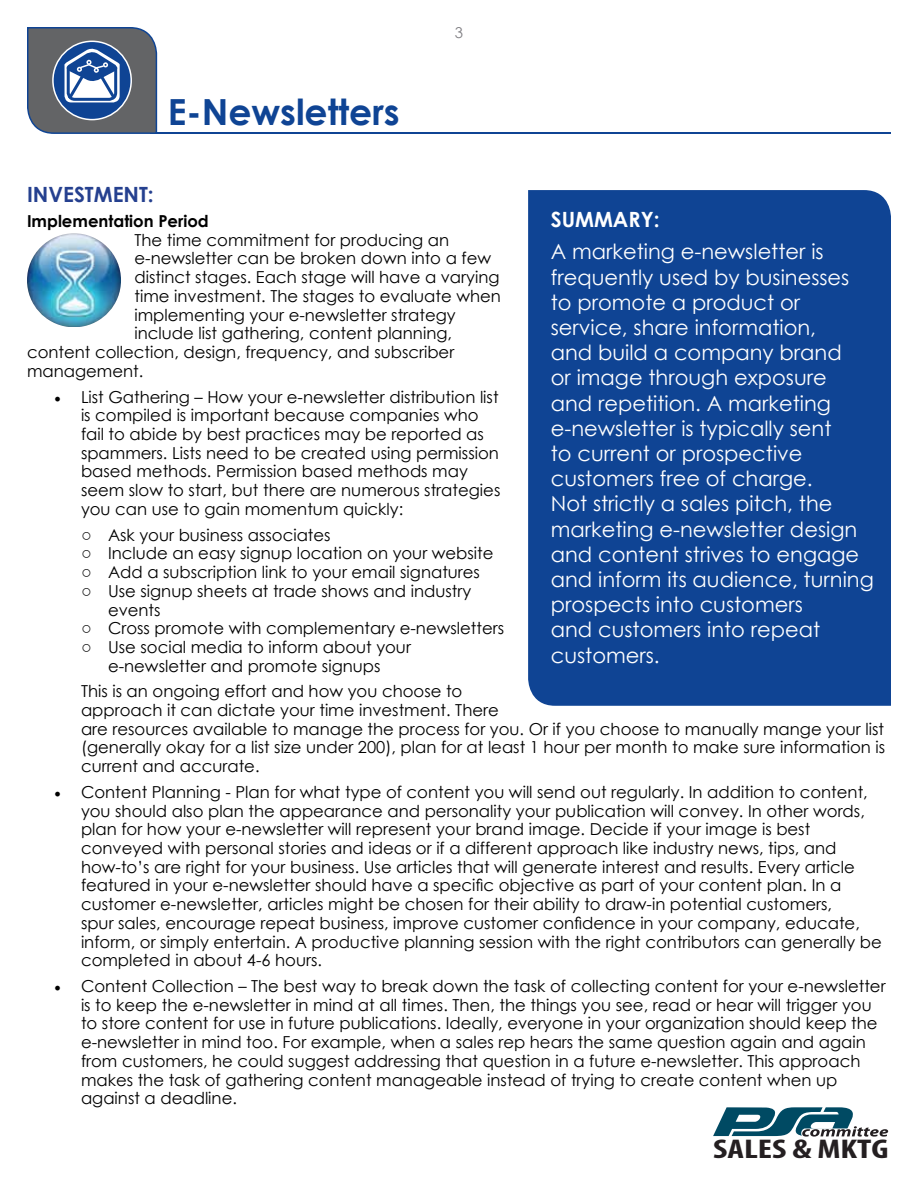
<style>
.page{position:relative;width:918px;height:1188px;background:#fff}
.page>*{position:absolute;margin:0;border:0;box-sizing:border-box;transform-origin:0 0}
.t1{font:700 36px "Century Gothic";color:#0f4494}
.t2{font:700 condensed 27.15px "Myriad Pro";color:#241f21;scale:1.34 1}
.t3{font:21px/25.2px "Century Gothic";color:#fff}
.t4{font:700 21px "Century Gothic";color:#25408f}
.t5{font:700 21px "Century Gothic";color:#fff}
.t6{font:16.5px/18.8px "Century Gothic";color:#000}
.t7{font:700 16.5px "Century Gothic";color:#000}
.t8{font:15px "Century Gothic";color:#807f83}
.s1{font-family:"Minion Pro";font-size:18px}
.s2{font-size:18px}
</style>
<div class="page">
<svg style="left:713px;top:1107px;width:175px;height:30px"></svg>
<hr style="left:150px;top:132px;width:741px;height:2px;background:#0f4494">
<svg style="left:27px;top:27px;width:131px;height:107px;background:#627289"></svg>
<div style="left:528px;top:190px;width:363px;height:516px;background:#0f4494"></div>
<img style="left:27px;top:233px;width:94px;height:94px">
<h1 class="t1" style="left:168px;top:84px;width:233px">E-Newsletters</h1>
<p class="t8" style="left:455px;top:22px;width:10px">3</p>
<p class="t4" style="left:27px;top:178px;width:128px">INVESTMENT:</p>
<p class="t7" style="left:27px;top:208px;width:183px">Implementation Period</p>
<p class="t6" style="left:135px;top:230px;width:316px">The time commitment for producing an</p>
<p class="t6" style="left:135px;top:249px;width:358px">e-newsletter can be broken down into a few</p>
<p class="t6" style="left:135px;top:268px;width:367px">distinct stages. Each stage will have a varying</p>
<p class="t6" style="left:135px;top:286px;width:368px">time investment. The stages to evaluate when</p>
<p class="t6" style="left:135px;top:305px;width:323px">implementing your e-newsletter strategy</p>
<p class="t6" style="left:135px;top:324px;width:319px">include list gathering, content planning,</p>
<p class="t6" style="left:27px;top:343px;width:429px">content collection, design, frequency, and subscriber</p>
<p class="t6" style="left:27px;top:361px;width:118px">management.</p>
<p class="t6" style="left:81px;top:387px;width:421px;text-indent:-27px"><span class="s1">•</span> List Gathering – How your e-newsletter distribution list is compiled is important because companies who fail to abide by best practices may be reported as spammers. Lists need to be created using permission based methods. Permission based methods may seem slow to start, but there are numerous strategies you can use to gain momentum quickly:</p>
<p class="t6" style="left:81px;top:525px;width:251px"><span class="s2">○</span> Ask your business associates</p>
<p class="t6" style="left:81px;top:544px;width:414px"><span class="s2">○</span> Include an easy signup location on your website</p>
<p class="t6" style="left:81px;top:562px;width:401px"><span class="s2">○</span> Add a subscription link to your email signatures</p>
<p class="t6" style="left:108px;top:581px;width:365px;text-indent:-27px"><span class="s2">○</span> Use signup sheets at trade shows and industry events</p>
<p class="t6" style="left:81px;top:619px;width:425px"><span class="s2">○</span> Cross promote with complementary e-newsletters</p>
<p class="t6" style="left:81px;top:637px;width:331px;text-align:center"><span class="s2">○</span> Use social media to inform about your e-newsletter and promote signups</p>
<p class="t6" style="left:81px;top:682px;width:806px">This is an ongoing effort and how you choose to<br>approach it can dictate your time investment. There<br>are resources available to manage the process for you. Or if you choose to manually mange your list (generally okay for a list size under 200), plan for at least 1 hour per month to make sure information is current and accurate.</p>
<p class="t6" style="left:81px;top:782px;width:802px;text-indent:-27px"><span class="s1">•</span> Content Planning - Plan for what type of content you will send out regularly. In addition to content, you should also plan the appearance and personality your publication will convey. In other words, plan for how your e-newsletter will represent your brand image. Decide if your image is best conveyed with personal stories and ideas or if a different approach like industry news, tips, and how-to’s are right for your business. Use articles that will generate interest and results. Every article featured in your e-newsletter should have a specific objective as part of your content plan. In a customer e-newsletter, articles might be chosen for their ability to draw-in potential customers,<br>spur sales, encourage repeat business, improve customer confidence in your company, educate, inform, or simply entertain. A productive planning session with the right contributors can generally be completed in about 4-6 hours.</p>
<p class="t6" style="left:81px;top:976px;width:806px;text-indent:-27px"><span class="s1">•</span> Content Collection – The best way to break down the task of collecting content for your e-newsletter is to keep the e-newsletter in mind at all times. Then, the things you see, read or hear will trigger you to store content for use in future publications. Ideally, everyone in your organization should keep the e-newsletter in mind too. For example, when a sales rep hears the same question again and again from customers, he could suggest addressing that question in a future e-newsletter. This approach makes the task of gathering content manageable instead of trying to create content when up against a deadline.</p>
<p class="t5" style="left:551px;top:204px;width:110px">SUMMARY:</p>
<p class="t3" style="left:551px;top:239px;width:325px">A marketing e-newsletter is frequently used by businesses to promote a product or service, share information,<br>and build a company brand<br>or image through exposure<br>and repetition. A marketing e-newsletter is typically sent<br>to current or prospective customers free of charge.<br>Not strictly a sales pitch, the marketing e-newsletter design and content strives to engage and inform its audience, turning prospects into customers<br>and customers into repeat customers.</p>
<h2 class="t2" style="left:713px;top:1132px;width:133px">SALES &amp; MKTG</h2>
</div>
